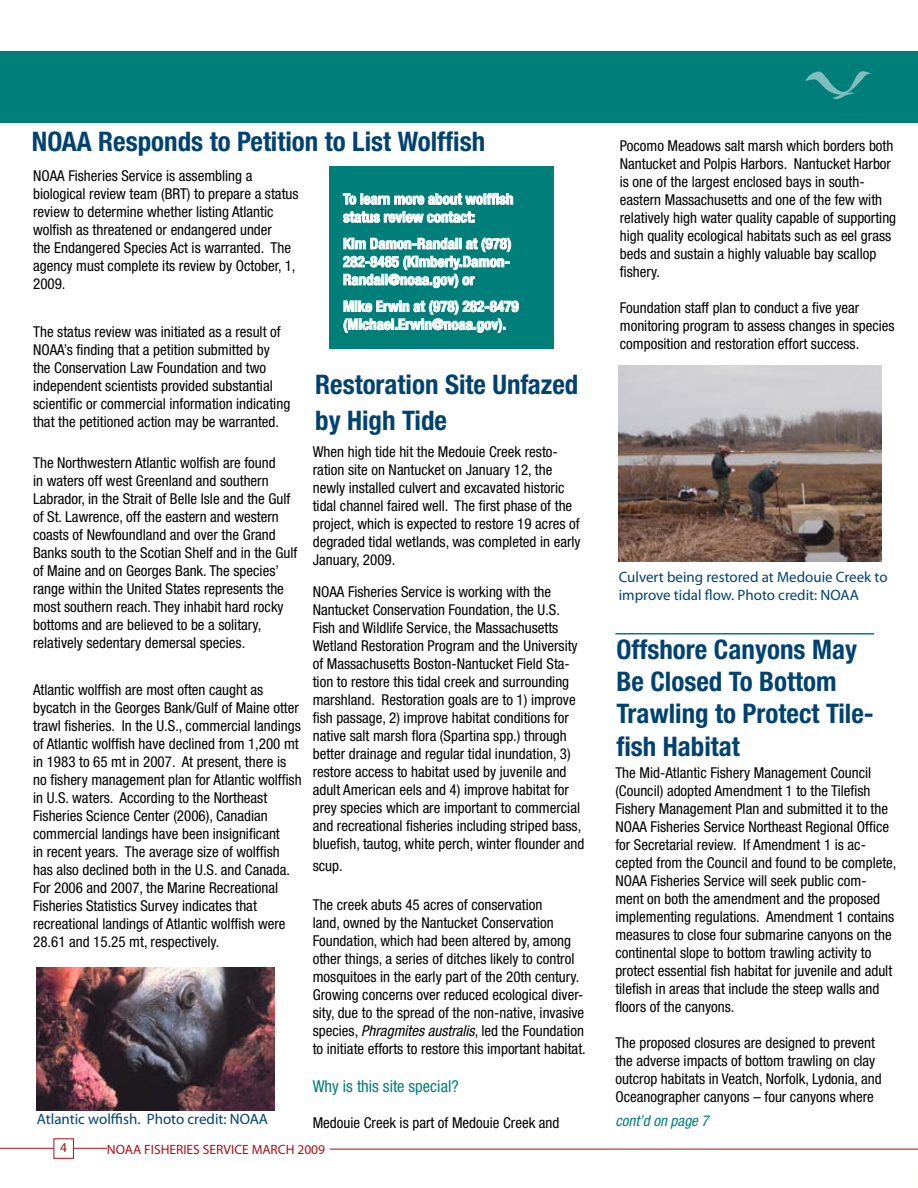
<style>
.page{position:relative;width:918px;height:1188px;background:#fff}
.page>*{position:absolute;margin:0;border:0;box-sizing:border-box;transform-origin:0 0}
.t1{font:700 condensed 27px/32.4px "Helvetica Neue LT Std";color:#004270}
.t2{font:condensed 16.5px "Helvetica Neue LT Std";color:#007e7a}
.t3{font:condensed 15px/18px "Helvetica Neue LT Std";color:#000}
.t4{font:700 condensed 15px/18px "Helvetica Neue LT Std";color:#fff}
.t5{font:15px/18px "Myriad Pro";color:#004270}
.t6{font:italic condensed 15px "Helvetica Neue LT Std";color:#007e7a}
.t7{font:13.5px "Myriad Pro";color:#ab0f18}
.t8{font:11.25px "Myriad Pro";letter-spacing:.01em;color:#ab0f18}
.s1{font-style:italic}
</style>
<div class="page">
<hr style="left:0;top:1148px;width:918px;height:1px;background:#ab0f18">
<div style="left:54px;top:1139px;width:20px;height:20px;background:#fff;border:1px solid #ab0f18"></div>
<div style="left:0;top:51px;width:918px;height:72px;background:#007e7a"></div>
<div style="left:110px;top:1139px;width:234px;height:18px;background:#fff"></div>
<div style="left:330px;top:167px;width:224px;height:182px;background:#007e7a"></div>
<svg style="left:343px;top:193px;width:171px;height:12px"></svg>
<svg style="left:343px;top:211px;width:131px;height:12px"></svg>
<svg style="left:343px;top:237px;width:168px;height:51px"></svg>
<svg style="left:343px;top:300px;width:176px;height:33px"></svg>
<img style="left:37px;top:968px;width:237px;height:143px">
<img style="left:619px;top:366px;width:262px;height:196px">
<div style="left:338px;top:1134px;width:580px;height:28px;background:#fff"></div>
<hr style="left:330px;top:1149px;width:588px;height:1px;background:#ab0f18">
<svg style="left:805px;top:71px;width:66px;height:28px"></svg>
<hr style="left:615px;top:633px;width:259px;height:1px;background:#007e7a">
<h1 class="t1" style="left:32px;top:124px;width:455px">NOAA Responds to Petition to List Wolffish</h1>
<p class="t3" style="left:33px;top:167px;width:267px">NOAA Fisheries Service is assembling a biological review team (BRT) to prepare a status review to determine whether listing Atlantic wolfish as threatened or endangered under<br>the Endangered Species Act is warranted. The agency must complete its review by October, 1, 2009.</p>
<p class="t3" style="left:33px;top:322px;width:259px">The status review was initiated as a result of NOAA’s finding that a petition submitted by the Conservation Law Foundation and two independent scientists provided substantial scientific or commercial information indicating that the petitioned action may be warranted.</p>
<p class="t3" style="left:33px;top:453px;width:266px">The Northwestern Atlantic wolfish are found<br>in waters off west Greenland and southern Labrador, in the Strait of Belle Isle and the Gulf of St. Lawrence, off the eastern and western coasts of Newfoundland and over the Grand Banks south to the Scotian Shelf and in the Gulf of Maine and on Georges Bank. The species’ range within the United States represents the most southern reach. They inhabit hard rocky bottoms and are believed to be a solitary, relatively sedentary demersal species.</p>
<p class="t3" style="left:33px;top:681px;width:270px">Atlantic wolffish are most often caught as bycatch in the Georges Bank/Gulf of Maine otter trawl fisheries. In the U.S., commercial landings of Atlantic wolffish have declined from 1,200 mt in 1983 to 65 mt in 2007. At present, there is no fishery management plan for Atlantic wolffish in U.S. waters. According to the Northeast Fisheries Science Center (2006), Canadian commercial landings have been insignificant<br>in recent years. The average size of wolffish has also declined both in the U.S. and Canada.<br>For 2006 and 2007, the Marine Recreational Fisheries Statistics Survey indicates that recreational landings of Atlantic wolffish were 28.61 and 15.25 mt, respectively.</p>
<p class="t5" style="left:37px;top:1110px;width:204px">Atlantic wolffish. Photo credit: NOAA</p>
<p class="t4" style="left:343px;top:190px;width:172px">To learn more about wolffish status review contact:</p>
<p class="t4" style="left:343px;top:234px;width:170px;text-align:justify">Kim Damon-Randall at (978)<br>282-8485 (Kimberly.Damon-Randall@noaa.gov) or</p>
<p class="t4" style="left:343px;top:297px;width:177px">Mike Erwin at (978) 282-8479 (Michael.Erwin@noaa.gov).</p>
<h1 class="t1" style="left:315px;top:366px;width:265px;line-height:36px">Restoration Site Unfazed by High Tide</h1>
<p class="t3" style="left:313px;top:443px;width:269px">When high tide hit the Medouie Creek resto&shy;ration site on Nantucket on January 12, the newly installed culvert and excavated historic tidal channel faired well. The first phase of the project, which is expected to restore 19 acres of degraded tidal wetlands, was completed in early January, 2009.</p>
<p class="t3" style="left:313px;top:583px;width:273px">NOAA Fisheries Service is working with the Nantucket Conservation Foundation, the U.S.<br>Fish and Wildlife Service, the Massachusetts Wetland Restoration Program and the University of Massachusetts Boston-Nantucket Field Sta&shy;tion to restore this tidal creek and surrounding marshland. Restoration goals are to 1) improve fish passage, 2) improve habitat conditions for native salt marsh flora (Spartina spp.) through better drainage and regular tidal inundation, 3) restore access to habitat used by juvenile and adult American eels and 4) improve habitat for prey species which are important to commercial and recreational fisheries including striped bass, bluefish, tautog, white perch, winter flounder and</p>
<p class="t3" style="left:313px;top:856px;width:31px">scup.</p>
<p class="t3" style="left:313px;top:896px;width:275px">The creek abuts 45 acres of conservation<br>land, owned by the Nantucket Conservation Foundation, which had been altered by, among other things, a series of ditches likely to control mosquitoes in the early part of the 20th century.<br>Growing concerns over reduced ecological diver&shy;sity, due to the spread of the non-native, invasive species, <span class="s1">Phragmites australis</span>, led the Foundation to initiate efforts to restore this important habitat.</p>
<p class="t2" style="left:313px;top:1077px;width:147px">Why is this site special?</p>
<p class="t3" style="left:313px;top:1114px;width:248px">Medouie Creek is part of Medouie Creek and</p>
<p class="t7" style="left:60px;top:1139px;width:8px">4</p>
<p class="t8" style="left:110px;top:1141px;width:195px"><sup>NOAA</sup>noaa fisheries service:February 2008</p>
<p class="t7" style="left:148px;top:1136px;width:8px">FISHERIES</p>
<p class="t7" style="left:206px;top:1136px;width:8px">SERVICE</p>
<p class="t7" style="left:255px;top:1136px;width:58px">JULY 2008</p>
<p class="t7" style="left:107px;top:1141px;width:10px">NOAA</p>
<p class="t7" style="left:144px;top:1141px;width:8px">FISHERIES</p>
<p class="t7" style="left:203px;top:1141px;width:8px">SERVICE</p>
<p class="t7" style="left:252px;top:1141px;width:20px">MARCH</p>
<p class="t7" style="left:297px;top:1141px;width:29px">2009</p>
<p class="t3" style="left:620px;top:136px;width:278px">Pocomo Meadows salt marsh which borders both Nantucket and Polpis Harbors. Nantucket Harbor is one of the largest enclosed bays in south&shy;eastern Massachusetts and one of the few with relatively high water quality capable of supporting high quality ecological habitats such as eel grass beds and sustain a highly valuable bay scallop fishery.</p>
<p class="t3" style="left:620px;top:298px;width:276px">Foundation staff plan to conduct a five year monitoring program to assess changes in species composition and restoration effort success.</p>
<p class="t5" style="left:619px;top:568px;width:270px">Culvert being restored at Medouie Creek to improve tidal flow. Photo credit: NOAA</p>
<h1 class="t1" style="left:616px;top:633px;width:259px">Offshore Canyons May<br>Be Closed To Bottom<br>Trawling to Protect Tile&shy;fish Habitat</h1>
<p class="t3" style="left:615px;top:763px;width:283px">The Mid-Atlantic Fishery Management Council (Council) adopted Amendment 1 to the Tilefish Fishery Management Plan and submitted it to the NOAA Fisheries Service Northeast Regional Office for Secretarial review. If Amendment 1 is ac&shy;cepted from the Council and found to be complete, NOAA Fisheries Service will seek public com&shy;ment on both the amendment and the proposed implementing regulations. Amendment 1 contains measures to close four submarine canyons on the continental slope to bottom trawling activity to protect essential fish habitat for juvenile and adult tilefish in areas that include the steep walls and floors of the canyons.</p>
<p class="t3" style="left:615px;top:1033px;width:268px">The proposed closures are designed to prevent the adverse impacts of bottom trawling on clay outcrop habitats in Veatch, Norfolk, Lydonia, and Oceanographer canyons – four canyons where</p>
<p class="t6" style="left:615px;top:1112px;width:95px">cont’d on page 7</p>
</div>
